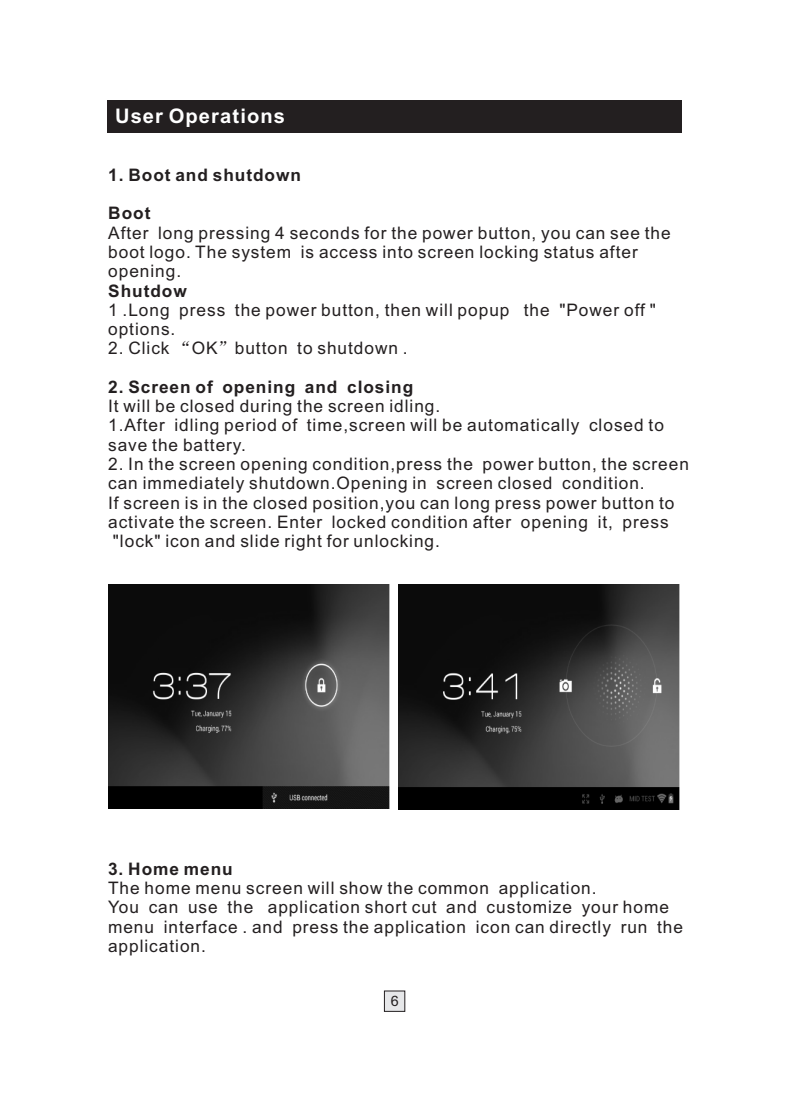
<style>
.page{position:relative;width:790px;height:1094px;background:#fff}
.page>*{position:absolute;margin:0;border:0;box-sizing:border-box;transform-origin:0 0}
.t1{font:700 20.25px "Arial";letter-spacing:.055em;color:#fff}
.t2{font:17.25px/19.2px "Arial";letter-spacing:.055em;color:#231f20}
.t3{font:700 17.25px "Arial";letter-spacing:.055em;color:#231f20}
.t4{font:14.25px "Arial";color:#231f20}
.s1{font-family:"Sim Sun"}
</style>
<div class="page">
<div style="left:107px;top:101px;width:574px;height:32px;background:#231f20"></div>
<svg style="left:383px;top:990px;width:22px;height:22px"></svg>
<img style="left:109px;top:584px;width:280px;height:224px">
<img style="left:398px;top:584px;width:281px;height:225px">
<p class="t1" style="left:115px;top:108px;width:171px">User Operations</p>
<p class="t3" style="left:108px;top:168px;width:194px">1. Boot and shutdown</p>
<p class="t3" style="left:108px;top:207px;width:44px">Boot</p>
<p class="t2" style="left:108px;top:225px;width:563px">After long pressing 4 seconds for the power button, you can see the boot logo. The system is access into screen locking status after opening.</p>
<p class="t3" style="left:108px;top:284px;width:80px">Shutdow</p>
<p class="t2" style="left:108px;top:302px;width:549px">1 .Long press the power button, then will popup the "Power off " options.</p>
<p class="t2" style="left:108px;top:340px;width:301px">2. Click <span class="s1">“</span>OK<span class="s1">”</span>button to shutdown .</p>
<p class="t3" style="left:108px;top:380px;width:306px">2. Screen of opening and closing</p>
<p class="t2" style="left:108px;top:398px;width:557px">It will be closed during the screen idling.<br>1.After idling period of time,screen will be automatically closed to save the battery.</p>
<p class="t2" style="left:108px;top:456px;width:582px">2. In the screen opening condition,press the power button, the screen can immediately shutdown.Opening in screen closed condition.<br>If screen is in the closed position,you can long press power button to activate the screen. Enter locked condition after opening it, press "lock" icon and slide right for unlocking.</p>
<p class="t3" style="left:108px;top:862px;width:126px">3. Home menu</p>
<p class="t2" style="left:108px;top:880px;width:576px">The home menu screen will show the common application.<br>You can use the application short cut and customize your home menu interface . and press the application icon can directly run the application.</p>
<p class="t4" style="left:390px;top:996px;width:9px">6</p>
</div>
